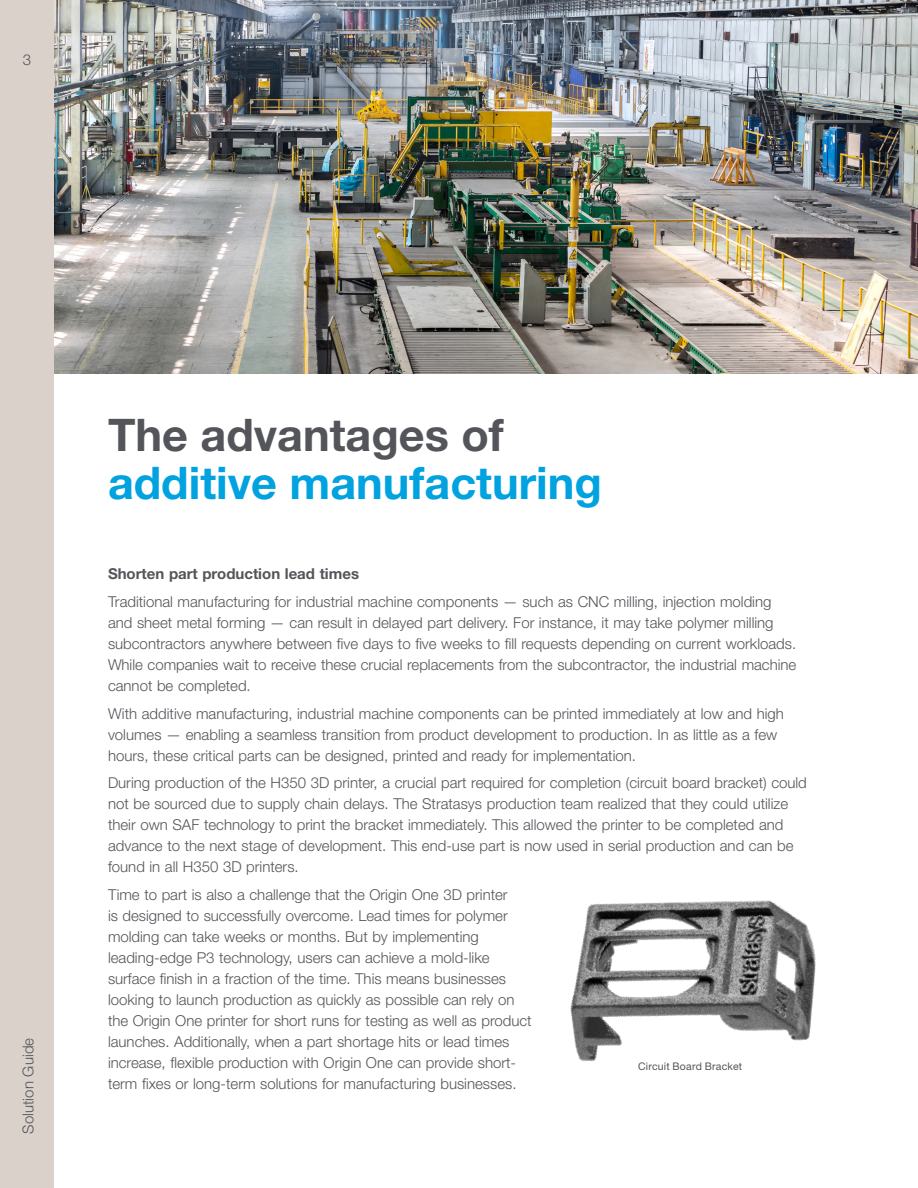
<style>
.page{position:relative;width:918px;height:1188px;background:#fff}
.page>*{position:absolute;margin:0;border:0;box-sizing:border-box;transform-origin:0 0}
.t1{font:700 45px "Helvetica Neue LT Std";color:#00a2df}
.t2{font:700 45px "Helvetica Neue LT Std";color:#54555a}
.t3{font:300 15px/21px "Helvetica Neue LT Std";color:#54555a}
.t4{font:700 15px "Helvetica Neue LT Std";color:#54555a}
.t5{font:10.5px "Helvetica Neue LT Std";letter-spacing:.015em;color:#54555a}
</style>
<div class="page">
<div style="left:0;top:0;width:54px;height:1188px;background:#dad1cb"></div>
<img style="left:570px;top:900px;width:246px;height:162px">
<img style="left:54px;top:0;width:864px;height:374px">
<p class="t3" style="left:23px;top:49px;width:10px">3</p>
<p class="t3" style="left:17px;top:1134px;width:98px;rotate:-90deg">Solution Guide</p>
<h1 class="t2" style="left:108px;top:407px;width:397px">The advantages of</h1>
<h1 class="t1" style="left:108px;top:455px;width:496px">additive manufacturing</h1>
<p class="t4" style="left:108px;top:565px;width:253px">Shorten part production lead times</p>
<p class="t3" style="left:108px;top:591px;width:690px">Traditional manufacturing for industrial machine components — such as CNC milling, injection molding and sheet metal forming — can result in delayed part delivery. For instance, it may take polymer milling subcontractors anywhere between five days to five weeks to fill requests depending on current workloads.<br>While companies wait to receive these crucial replacements from the subcontractor, the industrial machine cannot be completed.</p>
<p class="t3" style="left:108px;top:703px;width:677px">With additive manufacturing, industrial machine components can be printed immediately at low and high volumes — enabling a seamless transition from product development to production. In as little as a few hours, these critical parts can be designed, printed and ready for implementation.</p>
<p class="t3" style="left:108px;top:772px;width:700px">During production of the H350 3D printer, a crucial part required for completion (circuit board bracket) could not be sourced due to supply chain delays. The Stratasys production team realized that they could utilize their own SAF technology to print the bracket immediately. This allowed the printer to be completed and advance to the next stage of development. This end-use part is now used in serial production and can be found in all H350 3D printers.</p>
<p class="t3" style="left:108px;top:884px;width:425px">Time to part is also a challenge that the Origin One 3D printer<br>is designed to successfully overcome. Lead times for polymer molding can take weeks or months. But by implementing leading-edge P3 technology, users can achieve a mold-like surface finish in a fraction of the time. This means businesses looking to launch production as quickly as possible can rely on the Origin One printer for short runs for testing as well as product launches. Additionally, when a part shortage hits or lead times increase, flexible production with Origin One can provide short&shy;term fixes or long-term solutions for manufacturing businesses.</p>
<p class="t5" style="left:638px;top:1060px;width:106px">Circuit Board Bracket</p>
</div>
